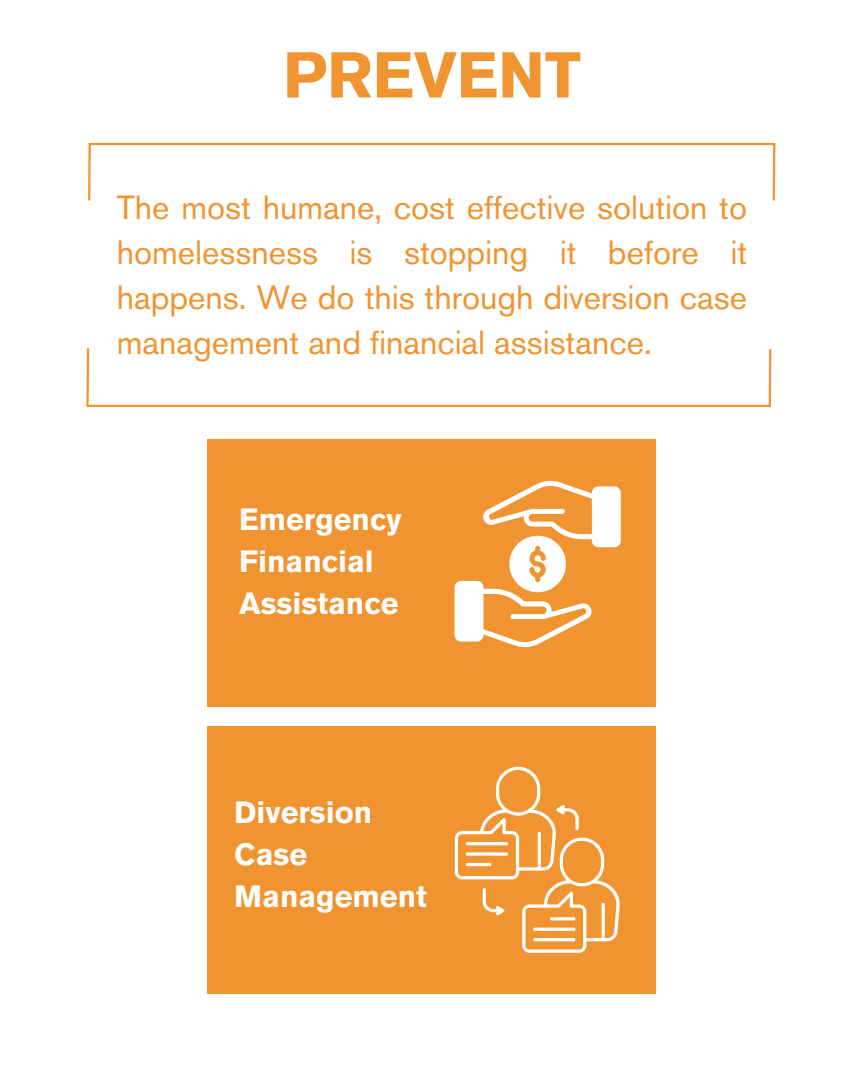
<style>
.page{position:relative;width:864px;height:1080px;background:#fff}
.page>*{position:absolute;margin:0;border:0;box-sizing:border-box;transform-origin:0 0}
.t1{font:64.2px "Anonymous";color:#f09431}
.t2{font:33.3px/45px "Anonymous";color:#f09431;text-align:justify}
.t3{font:30.6px/42.3px "Anonymous";color:#fff}
</style>
<div class="page">
<div style="left:208px;top:439px;width:448px;height:268px;background:#f09431"></div>
<div style="left:208px;top:726px;width:448px;height:268px;background:#f09431"></div>
<svg style="left:455px;top:481px;width:166px;height:166px"></svg>
<svg style="left:455px;top:767px;width:165px;height:186px"></svg>
<hr style="left:86px;top:405px;width:684px;height:2px;background:#f09431">
<hr style="left:86px;top:348px;width:3px;height:58px;background:#f09431">
<hr style="left:769px;top:349px;width:2px;height:58px;background:#f09431">
<hr style="left:90px;top:143px;width:684px;height:2px;background:#f09431">
<hr style="left:88px;top:143px;width:3px;height:57px;background:#f09431">
<hr style="left:773px;top:143px;width:2px;height:57px;background:#f09431">
<h1 class="t1" style="left:283px;top:51px;width:299px">PREVENT</h1>
<p class="t2" style="left:117px;top:188px;width:632px">The most humane, cost effective solution to homelessness is stopping it before it happens. We do this through diversion case management and financial assistance.</p>
<p class="t3" style="left:239px;top:500px;width:164px">Emergency<br>Financial<br>Assistance</p>
<p class="t3" style="left:234px;top:794px;width:194px">Diversion<br>Case<br>Management</p>
</div>
